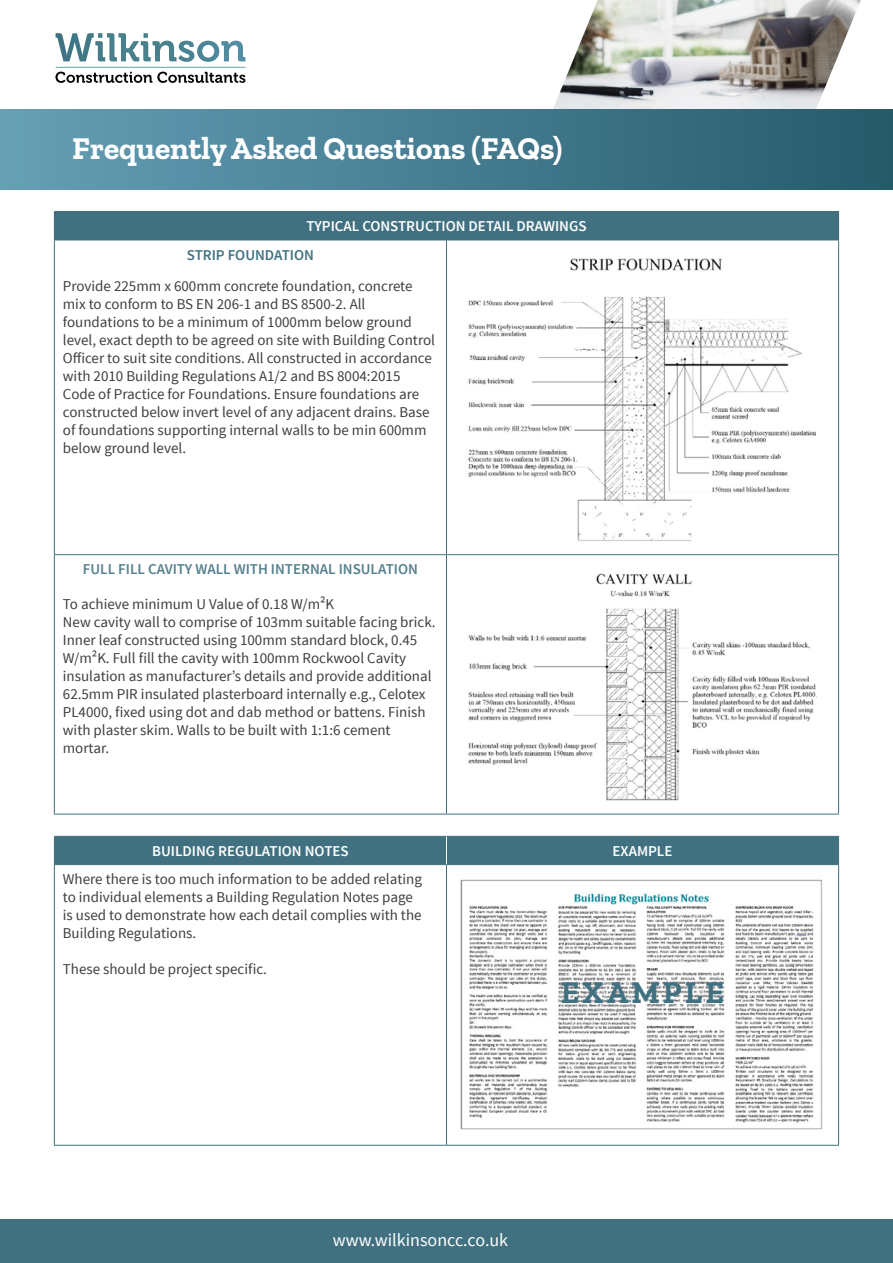
<style>
.page{position:relative;width:893px;height:1263px;background:#fff}
.page>*{position:absolute;margin:0;border:0;box-sizing:border-box;transform-origin:0 0}
.t1{font:700 31.5px "Zilla Slab";color:#fff}
.t2{font:700 31.5px "Zilla Slab";letter-spacing:.1em;color:#417180}
.t3{font:18px "Source Sans Pro";color:#fff}
.t4{font:15px/18px "Source Sans Pro";color:#3e3e3f}
.t5{font:600 15px "Source Sans Pro";color:#fff}
.t6{font:600 15px "Source Sans Pro";color:#547f8d}
.t7{font:600 15px "Source Sans Pro";color:#417180}
</style>
<div class="page">
<div style="left:54px;top:212px;width:785px;height:28px;background:#417180"></div>
<hr style="left:54px;top:240px;width:1px;height:314px;background:#417180">
<hr style="left:446px;top:240px;width:1px;height:314px;background:#417180">
<hr style="left:838px;top:240px;width:1px;height:314px;background:#417180">
<hr style="left:54px;top:554px;width:392px;height:1px;background:#417180">
<hr style="left:54px;top:555px;width:1px;height:259px;background:#417180">
<hr style="left:446px;top:554px;width:393px;height:1px;background:#417180">
<hr style="left:446px;top:555px;width:1px;height:259px;background:#417180">
<hr style="left:838px;top:555px;width:1px;height:259px;background:#417180">
<hr style="left:54px;top:814px;width:392px;height:1px;background:#417180">
<hr style="left:446px;top:814px;width:393px;height:1px;background:#417180">
<hr style="left:54px;top:211px;width:392px;height:1px;background:#417180">
<hr style="left:446px;top:211px;width:393px;height:1px;background:#417180">
<hr style="left:54px;top:240px;width:392px;height:1px;background:#417180">
<hr style="left:446px;top:240px;width:393px;height:1px;background:#417180">
<hr style="left:54px;top:865px;width:1px;height:280px;background:#417180">
<hr style="left:446px;top:865px;width:1px;height:280px;background:#417180">
<hr style="left:838px;top:865px;width:1px;height:280px;background:#417180">
<hr style="left:54px;top:1145px;width:392px;height:1px;background:#417180">
<hr style="left:446px;top:1145px;width:393px;height:1px;background:#417180">
<hr style="left:54px;top:864px;width:392px;height:1px;background:#417180">
<hr style="left:446px;top:864px;width:393px;height:1px;background:#417180">
<div style="left:54px;top:836px;width:785px;height:28px;background:#417180"></div>
<div style="left:0;top:1220px;width:893px;height:43px;background:#417180"></div>
<img style="left:553px;top:0;width:308px;height:109px">
<div style="left:0;top:109px;width:893px;height:80px;background:linear-gradient(to right,#669fb6,#255a6a)"></div>
<svg style="left:56px;top:33px;width:189px;height:29px"></svg>
<hr style="left:56px;top:67px;width:189px;height:1px;background:#67a2b4">
<svg style="left:55px;top:72px;width:190px;height:11px"></svg>
<img style="left:468px;top:258px;width:348px;height:283px">
<img style="left:468px;top:573px;width:349px;height:228px">
<img style="left:460px;top:879px;width:363px;height:251px">
<p class="t1" style="left:72px;top:131px;width:492px">Frequently Asked Questions (FAQs)</p>
<p class="t5" style="left:306px;top:217px;width:282px">TYPICAL CONSTRUCTION DETAIL DRAWINGS</p>
<p class="t7" style="left:187px;top:245px;width:129px">STRIP FOUNDATION</p>
<p class="t4" style="left:63px;top:277px;width:374px">Provide 225mm x 600mm concrete foundation, concrete mix to conform to BS EN 206-1 and BS 8500-2. All foundations to be a minimum of 1000mm below ground level, exact depth to be agreed on site with Building Control Officer to suit site conditions. All constructed in accordance with 2010 Building Regulations A1/2 and BS 8004:2015<br>Code of Practice for Foundations. Ensure foundations are constructed below invert level of any adjacent drains. Base of foundations supporting internal walls to be min 600mm below ground level.</p>
<p class="t6" style="left:83px;top:560px;width:337px">FULL FILL CAVITY WALL WITH INTERNAL INSULATION</p>
<p class="t4" style="left:63px;top:595px;width:273px">To achieve minimum U Value of 0.18 W/m²K</p>
<p class="t4" style="left:63px;top:613px;width:374px">New cavity wall to comprise of 103mm suitable facing brick.<br>Inner leaf constructed using 100mm standard block, 0.45<br>W/m²K. Full fill the cavity with 100mm Rockwool Cavity insulation as manufacturer’s details and provide additional 62.5mm PIR insulated plasterboard internally e.g., Celotex PL4000, fixed using dot and dab method or battens. Finish with plaster skim. Walls to be built with 1:1:6 cement mortar.</p>
<p class="t5" style="left:152px;top:842px;width:198px">BUILDING REGULATION NOTES</p>
<p class="t5" style="left:613px;top:842px;width:61px">EXAMPLE</p>
<p class="t4" style="left:63px;top:871px;width:361px">Where there is too much information to be added relating to individual elements a Building Regulation Notes page is used to demonstrate how each detail complies with the Building Regulations.</p>
<p class="t4" style="left:63px;top:961px;width:206px">These should be project specific.</p>
<p class="t2" style="left:561px;top:974px;width:165px">EXAMPLE</p>
<p class="t3" style="left:333px;top:1229px;width:177px">www.wilkinsoncc.co.uk</p>
</div>
